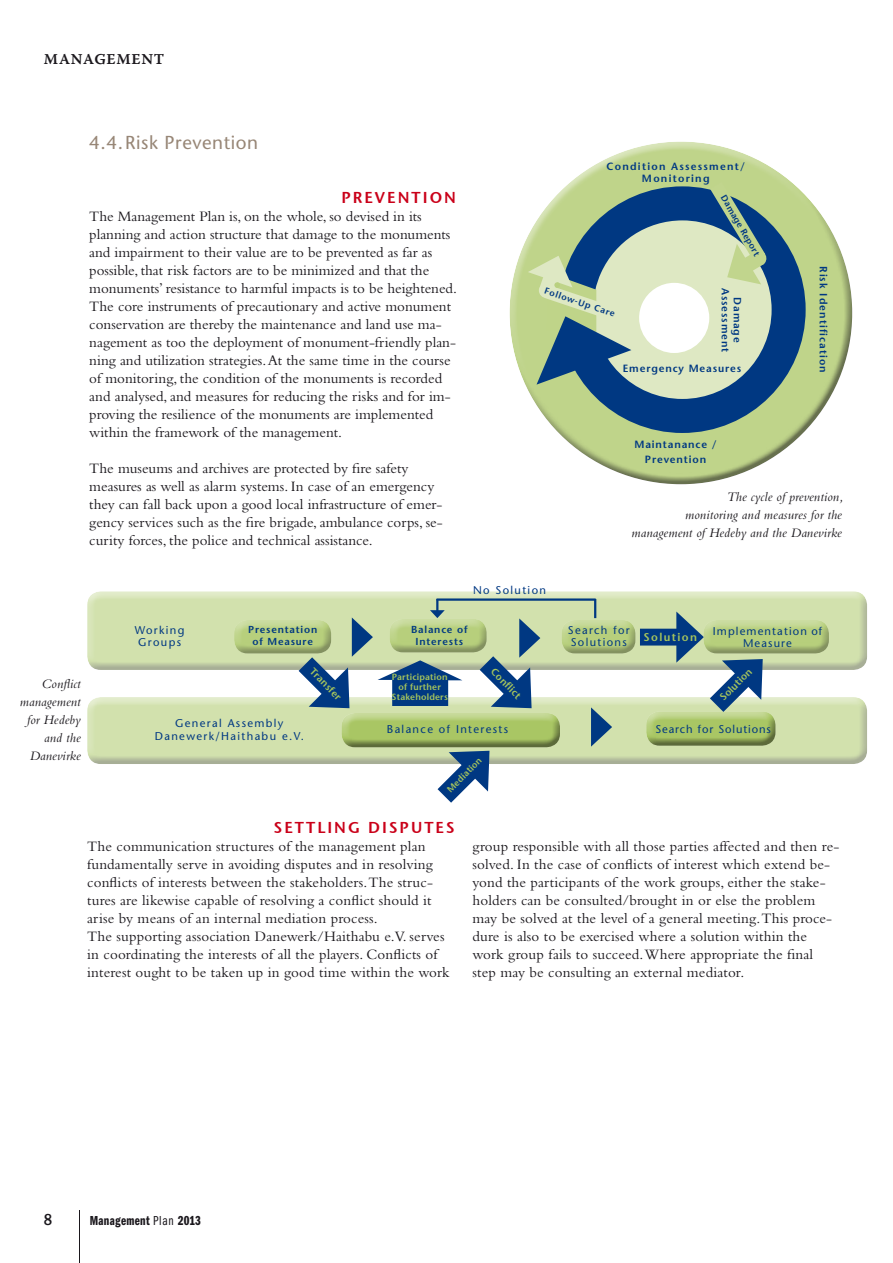
<style>
.page{position:relative;width:893px;height:1263px;background:#fff}
.page>*{position:absolute;margin:0;border:0;box-sizing:border-box;transform-origin:0 0}
.t1{font:18.75px "Stone Sans";letter-spacing:.03em;color:#978676}
.t2{font:500 condensed 16.5px "ITC Franklin Gothic Std";color:#1a171c}
.t3{font:15.75px "Stone Sans Sem ITCTT Semi";letter-spacing:.13em;color:#ca0019}
.t4{font:15px/18px "Bembo";color:#1a171c}
.t5{font:15px "Warnock Pro Semibold Capt";letter-spacing:.045em;color:#1a171c}
.t6{font:italic 13.5px/18px "Bembo";letter-spacing:.01em;color:#1a171c;text-align:right}
.t7{font:13.5px "ITC Franklin Gothic Std Dm Cp";letter-spacing:.025em;color:#1a171c}
.t8{font:11.25px/12.3px "Stone Sans";letter-spacing:.12em;color:#003882;text-align:center}
.t9{font:11.25px/12.3px "Stone Sans";letter-spacing:.1em;color:#003882;text-align:center}
.t10{font:11.25px "Stone Sans";letter-spacing:.08em;color:#003882}
.t11{font:600 11.25px "Stone Sans";color:#a5c45c}
.t12{font:600 10.5px/15px "Stone Sans";letter-spacing:.08em;color:#003882;text-align:center}
.t13{font:600 10.5px/12px "Stone Sans";letter-spacing:.12em;color:#003882;text-align:center}
.t14{font:600 10.2px/12.3px "Stone Sans";letter-spacing:.08em;color:#003882;text-align:center}
.t15{font:600 10.2px "Stone Sans";color:#a5c45c}
.t16{font:600 9px/10.2px "Stone Sans";letter-spacing:.02em;color:#a5c45c;text-align:center}
.t17{font:600 9px "Stone Sans";color:#003882}
.s1{font-family:"ITC Franklin Gothic Std Bk Cp"}
</style>
<div class="page">
<hr style="left:80px;top:1210px;width:1px;height:53px;background:#1a171c">
<div style="left:87px;top:586px;width:781px;height:76px;background:#fff;opacity:.52"></div>
<div style="left:87px;top:593px;width:781px;height:78px;background:#1a171c;opacity:.58"></div>
<div style="left:87px;top:692px;width:781px;height:64px;background:#fff;opacity:.52"></div>
<div style="left:87px;top:699px;width:781px;height:66px;background:#1a171c;opacity:.58"></div>
<div style="left:645px;top:711px;width:131px;height:27px;background:#fff;opacity:.52"></div>
<div style="left:645px;top:714px;width:131px;height:33px;background:#1a171c;opacity:.58"></div>
<div style="left:340px;top:715px;width:221px;height:34px;background:#1a171c;opacity:.58"></div>
<hr style="left:437px;top:598px;width:159px;height:3px;background:#003882">
<div style="left:560px;top:615px;width:77px;height:32px;background:#d2e1ad"></div>
<div style="left:560px;top:622px;width:77px;height:33px;background:#1a171c;opacity:.58"></div>
<div style="left:233px;top:615px;width:100px;height:31px;background:#d2e1ad"></div>
<div style="left:233px;top:622px;width:100px;height:33px;background:#1a171c;opacity:.58"></div>
<div style="left:640px;top:629px;width:47px;height:16px;background:#003882"></div>
<svg style="left:676px;top:611px;width:101px;height:121px"></svg>
<div style="left:702px;top:615px;width:127px;height:31px;background:#d2e1ad"></div>
<div style="left:702px;top:622px;width:127px;height:33px;background:#1a171c;opacity:.58"></div>
<svg style="left:278px;top:599px;width:267px;height:123px;background:#a7bea5"></svg>
<svg style="left:594px;top:601px;width:2px;height:17px"></svg>
<svg style="left:417px;top:737px;width:86px;height:66px"></svg>
<svg style="left:591px;top:707px;width:21px;height:40px"></svg>
<div style="left:508px;top:140px;width:325px;height:257px;background:#fff;opacity:.52"></div>
<div style="left:516px;top:196px;width:337px;height:289px;background:#1a171c;opacity:.58"></div>
<div style="left:559px;top:186px;width:247px;height:247px;background:#003882;border-radius:50%"></div>
<svg style="left:521px;top:167px;width:260px;height:255px"></svg>
<p class="t5" style="left:44px;top:50px;width:122px">MANAGEMENT</p>
<p class="t1" style="left:89px;top:131px;width:170px">4.4.Risk Prevention</p>
<p class="t3" style="left:341px;top:184px;width:116px">PREVENTI ON</p>
<p class="t4" style="left:89px;top:207px;width:369px">The Management Plan is, on the whole, so devised in its planning and action structure that damage to the monuments and impairment to their value are to be prevented as far as possible, that risk factors are to be minimized and that the monuments’ resistance to harmful impacts is to be heightened.<br>The core instruments of precautionary and active monument conservation are thereby the maintenance and land use ma&shy;nagement as too the deployment of monument-friendly plan&shy;ning and utilization strategies. At the same time in the course of monitoring, the condition of the monuments is recorded and analysed, and measures for reducing the risks and for im&shy;proving the resilience of the monuments are implemented within the framework of the management.</p>
<p class="t4" style="left:89px;top:459px;width:355px">The museums and archives are protected by fire safety measures as well as alarm systems. In case of an emergency they can fall back upon a good local infrastructure of emer&shy;gency services such as the fire brigade, ambulance corps, se&shy;curity forces, the police and technical assistance.</p>
<p class="t13" style="left:606px;top:161px;width:140px">Condition Assessment/<br>Monitoring</p>
<p class="t17" style="left:728px;top:193px;width:72px;rotate:60deg">Damage Report</p>
<p class="t17" style="left:547px;top:285px;width:76px;rotate:19deg">Follow-Up Care</p>
<p class="t12" style="left:743px;top:288px;width:66px;line-height:12px;rotate:90deg">Damage<br>Assessment</p>
<p class="t12" style="left:623px;top:361px;width:120px">Emergency Measures</p>
<p class="t12" style="left:831px;top:266px;width:108px;rotate:90deg">Risk I dentification</p>
<p class="t12" style="left:634px;top:437px;width:84px">Maintanance /<br>Prevention</p>
<p class="t6" style="left:631px;top:488px;width:213px">The cycle of prevention,<br>monitoring and measures for the management of Hedeby and the Danevirke</p>
<p class="t6" style="left:20px;top:674px;width:62px">Conflict management for Hedeby and the<br>Danevirke</p>
<p class="t8" style="left:473px;top:584px;width:74px">No Solution</p>
<p class="t8" style="left:135px;top:624px;width:51px">Working<br>Groups</p>
<p class="t8" style="left:568px;top:624px;width:63px;text-align:left">Search for<br>Solutions</p>
<p class="t14" style="left:248px;top:623px;width:71px">Presentation of M easure</p>
<p class="t11" style="left:644px;top:631px;width:55px">Solution</p>
<p class="t9" style="left:713px;top:624px;width:111px">Implementation of<br>Measure</p>
<p class="t15" style="left:316px;top:665px;width:44px;rotate:45deg">Transfer</p>
<p class="t16" style="left:392px;top:671px;width:58px">Participation of further<br>Stakeholders</p>
<p class="t15" style="left:497px;top:665px;width:42px;rotate:45deg">Confl ict</p>
<p class="t14" style="left:411px;top:623px;width:58px">Balance of<br>I nterests</p>
<p class="t15" style="left:717px;top:694px;width:44px;rotate:-45deg">Solution</p>
<p class="t8" style="left:155px;top:717px;width:151px">General Assembly<br>Danewerk/Haithabu e.V.</p>
<p class="t8" style="left:387px;top:722px;width:123px">Balance of Interests</p>
<p class="t10" style="left:655px;top:722px;width:117px">Search for Solutions</p>
<p class="t16" style="left:445px;top:787px;width:48px;rotate:-45deg">Mediation</p>
<p class="t3" style="left:274px;top:814px;width:182px">SETTLI NG DISPUTES</p>
<p class="t4" style="left:87px;top:837px;width:364px">The communication structures of the management plan fundamentally serve in avoiding disputes and in resolving conflicts of interests between the stakeholders. The struc&shy;tures are likewise capable of resolving a conflict should it arise by means of an internal mediation process.<br>The supporting association Danewerk/Haithabu e.V. serves in coordinating the interests of all the players. Conflicts of interest ought to be taken up in good time within the work</p>
<p class="t4" style="left:472px;top:837px;width:368px">group responsible with all those parties affected and then re&shy;solved. In the case of conflicts of interest which extend be&shy;yond the participants of the work groups, either the stake&shy;holders can be consulted/brought in or else the problem may be solved at the level of a general meeting. This proce&shy;dure is also to be exercised where a solution within the work group fails to succeed. Where appropriate the final step may be consulting an external mediator.</p>
<p class="t2" style="left:44px;top:1210px;width:10px">8</p>
<p class="t7" style="left:90px;top:1213px;width:113px">Management <span class="s1">Plan</span> 2013</p>
</div>
